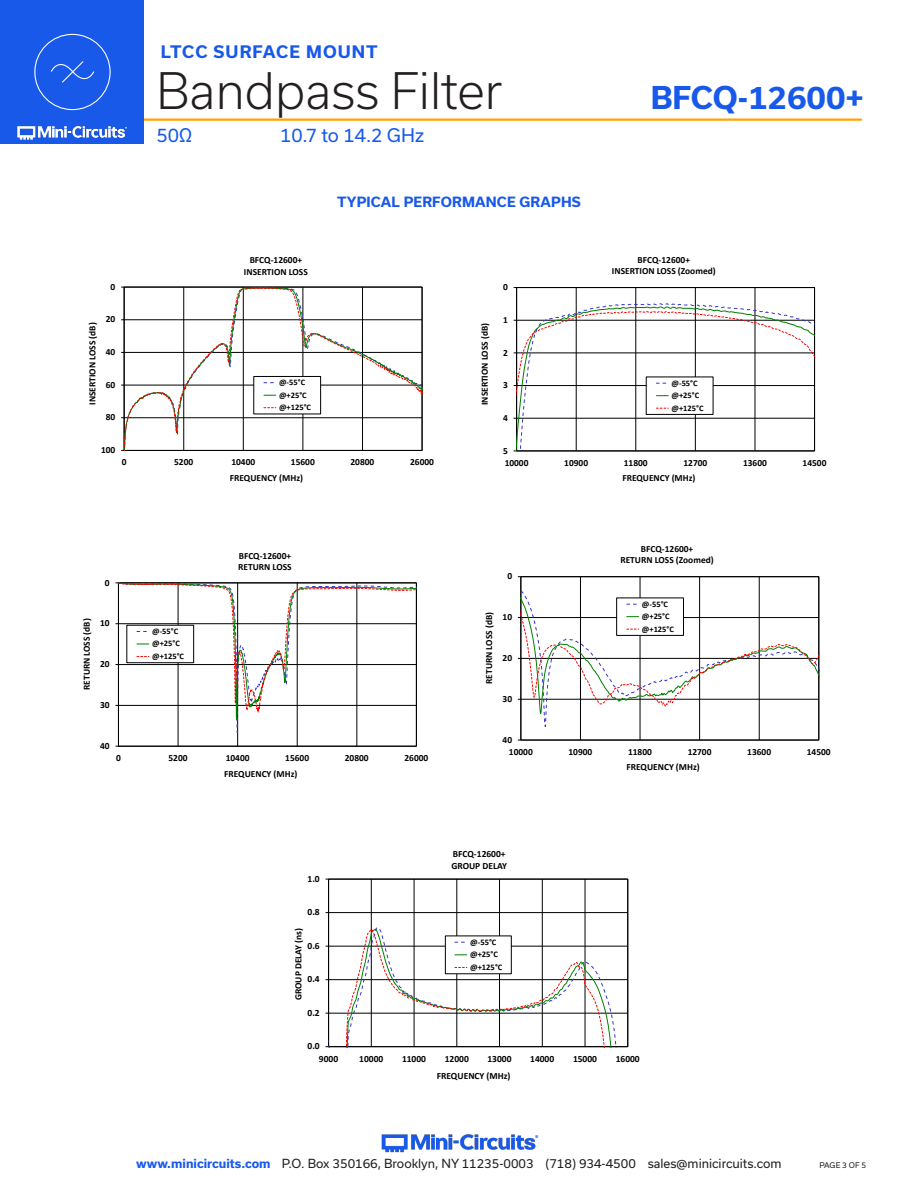
<style>
.page{position:relative;width:918px;height:1188px;background:#fff}
.page>*{position:absolute;margin:0;border:0;box-sizing:border-box;transform-origin:0 0}
.t1{font:300 48px "Usual";color:#231f20}
.t2{font:700 30px "Usual";color:#1859ea}
.t3{font:18px "Usual";color:#1859ea}
.t4{font:700 16.5px "Usual";letter-spacing:.065em;color:#1859ea}
.Blue_Headers{font:700 13.5px "Usual";letter-spacing:.015em;color:#1859ea}
.t5{font:12px "Usual";color:#231f20}
.t6{font:700 9.45px/11.4px "Calibri";color:#000}
.t7{font:700 8.55px/12.6px "Calibri";color:#000}
.t8{font:700 8.4px/12.5px "Calibri";color:#000}
.t9{font:7.5px "Usual";color:#231f20}
.s1{font-weight:700;color:#1859ea}
</style>
<div class="page">
<img style="left:381px;top:1134px;width:158px;height:19px">
<hr style="left:129px;top:118px;width:733px;height:3px;background:#ffa300">
<div style="left:0;top:0;width:144px;height:144px;background:#1859ea"></div>
<img style="left:17px;top:120px;width:128px;height:20px">
<hr style="left:576px;top:288px;width:1px;height:163px;background:#000">
<hr style="left:635px;top:288px;width:1px;height:163px;background:#000">
<hr style="left:695px;top:288px;width:1px;height:163px;background:#000">
<hr style="left:755px;top:288px;width:1px;height:163px;background:#000">
<hr style="left:516px;top:288px;width:1px;height:163px;background:#000">
<hr style="left:517px;top:287px;width:298px;height:1px;background:#000">
<svg style="left:514px;top:306px;width:301px;height:146px"></svg>
<hr style="left:118px;top:746px;width:298px;height:1px;background:#000">
<hr style="left:178px;top:583px;width:1px;height:163px;background:#000">
<hr style="left:237px;top:583px;width:1px;height:163px;background:#000">
<hr style="left:297px;top:583px;width:1px;height:163px;background:#000">
<hr style="left:356px;top:583px;width:1px;height:163px;background:#000">
<hr style="left:118px;top:583px;width:1px;height:163px;background:#000">
<svg style="left:115px;top:583px;width:302px;height:137px"></svg>
<hr style="left:422px;top:287px;width:1px;height:163px;background:#000">
<svg style="left:124px;top:287px;width:298px;height:164px"></svg>
<div style="left:254px;top:376px;width:67px;height:38px;background:#fff"></div>
<div style="left:254px;top:376px;width:67px;height:38px;border:1px solid #000"></div>
<svg style="left:264px;top:395px;width:12px;height:1px"></svg>
<hr style="left:521px;top:740px;width:298px;height:1px;background:#000">
<hr style="left:580px;top:577px;width:1px;height:163px;background:#000">
<hr style="left:640px;top:577px;width:1px;height:163px;background:#000">
<hr style="left:699px;top:577px;width:1px;height:163px;background:#000">
<hr style="left:759px;top:577px;width:1px;height:163px;background:#000">
<hr style="left:521px;top:577px;width:1px;height:163px;background:#000">
<svg style="left:518px;top:576px;width:301px;height:138px"></svg>
<hr style="left:328px;top:879px;width:1px;height:168px;background:#000">
<svg style="left:329px;top:879px;width:299px;height:8px"></svg>
<svg style="left:329px;top:887px;width:299px;height:160px"></svg>
<div style="left:445px;top:936px;width:66px;height:38px;background:#fff"></div>
<svg style="left:455px;top:954px;width:12px;height:1px"></svg>
<div style="left:34px;top:34px;width:77px;height:76px;border:1px solid #fff;border-radius:50%"></div>
<svg style="left:50px;top:61px;width:45px;height:22px"></svg>
<h3 class="t4" style="left:161px;top:42px;width:218px">LTCC SURFACE MOUNT</h3>
<h1 class="t1" style="left:156px;top:63px;width:348px">Bandpass Filter</h1>
<h3 class="t3" style="left:156px;top:125px;width:37px">50Ω</h3>
<h3 class="t3" style="left:280px;top:125px;width:146px">10.7 to 14.2 GHz</h3>
<p class="t6" style="left:244px;top:254px;width:65px;text-align:center">BFCQ-12600+<br>INSERTION LOSS</p>
<p class="Blue_Headers" style="left:337px;top:194px;width:245px">TYPICAL PERFORMANCE GRAPHS</p>
<h2 class="t2" style="left:651px;top:80px;width:215px">BFCQ-12600+</h2>
<p class="t6" style="left:612px;top:254px;width:105px;text-align:center">BFCQ-12600+<br>INSERTION LOSS (Zoomed)</p>
<p class="t6" style="left:111px;top:281px;width:6px">0</p>
<p class="t6" style="left:106px;top:313px;width:11px">20</p>
<p class="t6" style="left:106px;top:346px;width:11px">40</p>
<p class="t6" style="left:106px;top:379px;width:11px">60</p>
<p class="t6" style="left:106px;top:412px;width:11px">80</p>
<p class="t6" style="left:101px;top:444px;width:16px">100</p>
<p class="t6" style="left:86px;top:405px;width:84px;rotate:-90deg">INSERTION LOSS (dB)</p>
<p class="t8" style="left:279px;top:376px;width:34px">@-55°C @+25°C @+125°C</p>
<p class="t6" style="left:122px;top:456px;width:6px">0</p>
<p class="t6" style="left:174px;top:456px;width:21px">5200</p>
<p class="t6" style="left:231px;top:456px;width:25px">10400</p>
<p class="t6" style="left:291px;top:456px;width:25px">15600</p>
<p class="t6" style="left:351px;top:456px;width:25px">20800</p>
<p class="t6" style="left:410px;top:456px;width:25px">26000</p>
<p class="t6" style="left:230px;top:472px;width:75px">FREQUENCY (MHz)</p>
<p class="t6" style="left:81px;top:690px;width:73px;rotate:-90deg">RETURN LOSS (dB)</p>
<p class="t6" style="left:105px;top:577px;width:6px">0</p>
<p class="t6" style="left:100px;top:617px;width:11px">10</p>
<p class="t6" style="left:100px;top:658px;width:11px">20</p>
<p class="t6" style="left:100px;top:699px;width:11px">30</p>
<p class="t6" style="left:100px;top:740px;width:11px">40</p>
<p class="t8" style="left:152px;top:625px;width:34px">@-55°C @+25°C @+125°C</p>
<p class="t6" style="left:238px;top:550px;width:55px">BFCQ-12600+<br>RETURN LOSS</p>
<p class="t6" style="left:116px;top:752px;width:6px">0</p>
<p class="t6" style="left:169px;top:752px;width:21px">5200</p>
<p class="t6" style="left:226px;top:752px;width:25px">10400</p>
<p class="t6" style="left:285px;top:752px;width:25px">15600</p>
<p class="t6" style="left:345px;top:752px;width:25px">20800</p>
<p class="t6" style="left:405px;top:752px;width:25px">26000</p>
<p class="t6" style="left:224px;top:768px;width:75px">FREQUENCY (MHz)</p>
<p class="t6" style="left:479px;top:405px;width:84px;rotate:-90deg">INSERTION LOSS (dB)</p>
<p class="t6" style="left:503px;top:281px;width:6px">0</p>
<p class="t6" style="left:503px;top:314px;width:6px">1</p>
<p class="t6" style="left:503px;top:347px;width:6px">2</p>
<p class="t6" style="left:503px;top:379px;width:6px">3</p>
<p class="t6" style="left:503px;top:412px;width:6px">4</p>
<p class="t6" style="left:503px;top:444px;width:27px;line-height:12.3px">5<br>10000</p>
<p class="t6" style="left:483px;top:684px;width:73px;rotate:-90deg">RETURN LOSS (dB)</p>
<p class="t6" style="left:507px;top:570px;width:6px">0</p>
<p class="t6" style="left:503px;top:611px;width:11px">10</p>
<p class="t6" style="left:503px;top:652px;width:11px">20</p>
<p class="t6" style="left:503px;top:693px;width:11px">30</p>
<p class="t6" style="left:509px;top:733px;width:25px;line-height:12.3px;text-indent:-6px">40<br>10000</p>
<p class="t6" style="left:308px;top:873px;width:14px">1.0</p>
<p class="t6" style="left:308px;top:906px;width:14px">0.8</p>
<p class="t6" style="left:292px;top:1000px;width:74px;rotate:-90deg">GROUP DELAY (ns)</p>
<p class="t6" style="left:308px;top:940px;width:14px">0.6</p>
<p class="t6" style="left:308px;top:973px;width:14px">0.4</p>
<p class="t6" style="left:308px;top:1007px;width:14px">0.2</p>
<p class="t6" style="left:308px;top:1040px;width:14px">0.0</p>
<p class="t6" style="left:451px;top:848px;width:57px">BFCQ-12600+<br>GROUP DELAY</p>
<p class="t7" style="left:470px;top:935px;width:34px">@-55°C @+25°C @+125°C</p>
<p class="t8" style="left:671px;top:377px;width:34px">@-55°C @+25°C @+125°C</p>
<p class="t6" style="left:564px;top:457px;width:25px">10900</p>
<p class="t6" style="left:624px;top:457px;width:25px">11800</p>
<p class="t6" style="left:683px;top:457px;width:25px">12700</p>
<p class="t6" style="left:743px;top:457px;width:25px">13600</p>
<p class="t6" style="left:803px;top:457px;width:25px">14500</p>
<p class="t6" style="left:622px;top:472px;width:75px">FREQUENCY (MHz)</p>
<p class="t6" style="left:620px;top:543px;width:95px;text-align:center">BFCQ-12600+<br>RETURN LOSS (Zoomed)</p>
<p class="t8" style="left:642px;top:597px;width:34px">@-55°C @+25°C @+125°C</p>
<p class="t6" style="left:569px;top:746px;width:25px">10900</p>
<p class="t6" style="left:628px;top:746px;width:25px">11800</p>
<p class="t6" style="left:688px;top:746px;width:25px">12700</p>
<p class="t6" style="left:747px;top:746px;width:25px">13600</p>
<p class="t6" style="left:807px;top:746px;width:25px">14500</p>
<p class="t6" style="left:627px;top:761px;width:75px">FREQUENCY (MHz)</p>
<p class="t6" style="left:319px;top:1053px;width:21px">9000</p>
<p class="t6" style="left:359px;top:1053px;width:26px">10000</p>
<p class="t6" style="left:402px;top:1053px;width:26px">11000</p>
<p class="t6" style="left:445px;top:1053px;width:26px">12000</p>
<p class="t6" style="left:488px;top:1053px;width:26px">13000</p>
<p class="t6" style="left:530px;top:1053px;width:26px">14000</p>
<p class="t6" style="left:573px;top:1053px;width:26px">15000</p>
<p class="t6" style="left:616px;top:1053px;width:26px">16000</p>
<p class="t6" style="left:437px;top:1070px;width:75px">FREQUENCY (MHz)</p>
<p class="t5" style="left:136px;top:1157px;width:647px"><span class="s1">www.minicircuits.com</span> P.O. Box 350166, Brooklyn, NY 11235-0003 (718) 934-4500 sales@minicircuits.com</p>
<p class="t9" style="left:819px;top:1161px;width:48px">PAGE 3 OF 5</p>
</div>
